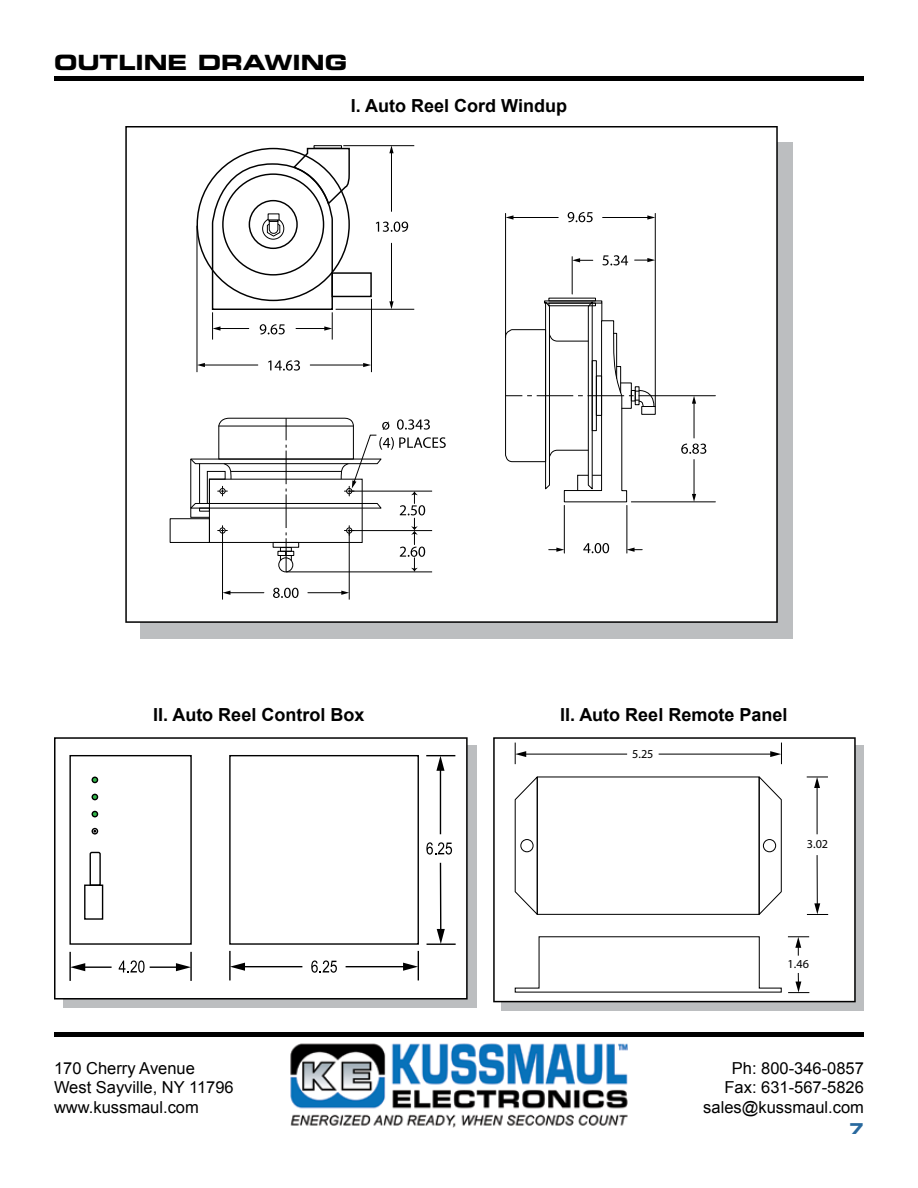
<style>
.page{position:relative;width:918px;height:1188px;background:#fff}
.page>*{position:absolute;margin:0;border:0;box-sizing:border-box;transform-origin:0 0}
.t1{font:21px "Eurostile Bold Extended Two";color:#000}
.t2{font:700 18px "Arial";color:#000}
.t3{font:16.5px/19.8px "Arial";color:#000}
.t4{font:15px "Eurostile Bold Extended Two";color:#29699e}
.t5{font:12.15px "Myriad Pro";color:#000}
</style>
<div class="page">
<div style="left:54px;top:76px;width:810px;height:5px;background:#000"></div>
<img style="left:290px;top:1043px;width:338px;height:85px">
<hr style="left:54px;top:1032px;width:810px;height:4px;background:#000">
<div style="left:140px;top:142px;width:653px;height:496px;background:#bcbec0"></div>
<svg style="left:125px;top:126px;width:653px;height:497px;fill:#fff"></svg>
<div style="left:158px;top:133px;width:588px;height:481px;background:#fff"></div>
<div style="left:314px;top:145px;width:28px;height:4px;border:1px solid #000"></div>
<div style="left:332px;top:272px;width:40px;height:25px;border:1px solid #000"></div>
<div style="left:641px;top:406px;width:15px;height:9px;border:1px solid #000"></div>
<div style="left:549px;top:298px;width:47px;height:3px;border:1px solid #000"></div>
<div style="left:170px;top:518px;width:40px;height:25px;border:1px solid #000"></div>
<hr style="left:505px;top:213px;width:1px;height:125px;background:#000">
<svg style="left:505px;top:301px;width:150px;height:202px"></svg>
<hr style="left:655px;top:213px;width:1px;height:194px;background:#000">
<hr style="left:572px;top:257px;width:1px;height:37px;background:#000">
<hr style="left:564px;top:505px;width:1px;height:48px;background:#000">
<hr style="left:627px;top:505px;width:1px;height:48px;background:#000">
<hr style="left:512px;top:217px;width:46px;height:1px;background:#000">
<svg style="left:506px;top:215px;width:7px;height:5px"></svg>
<hr style="left:603px;top:217px;width:46px;height:1px;background:#000">
<svg style="left:647px;top:215px;width:8px;height:5px"></svg>
<svg style="left:635px;top:258px;width:20px;height:4px"></svg>
<svg style="left:572px;top:258px;width:21px;height:4px"></svg>
<svg style="left:549px;top:548px;width:15px;height:4px"></svg>
<svg style="left:627px;top:548px;width:15px;height:4px"></svg>
<hr style="left:343px;top:145px;width:71px;height:1px;background:#000">
<hr style="left:336px;top:309px;width:78px;height:1px;background:#000">
<hr style="left:197px;top:226px;width:1px;height:146px;background:#000">
<hr style="left:371px;top:299px;width:1px;height:73px;background:#000">
<hr style="left:203px;top:365px;width:55px;height:1px;background:#000">
<svg style="left:197px;top:363px;width:8px;height:4px"></svg>
<hr style="left:391px;top:152px;width:1px;height:59px;background:#000">
<svg style="left:389px;top:145px;width:5px;height:8px"></svg>
<hr style="left:310px;top:365px;width:55px;height:1px;background:#000">
<svg style="left:363px;top:363px;width:8px;height:4px"></svg>
<hr style="left:391px;top:243px;width:1px;height:60px;background:#000">
<svg style="left:389px;top:301px;width:5px;height:8px"></svg>
<hr style="left:694px;top:402px;width:1px;height:36px;background:#000">
<svg style="left:692px;top:396px;width:4px;height:8px"></svg>
<hr style="left:631px;top:501px;width:84px;height:1px;background:#000">
<hr style="left:694px;top:460px;width:1px;height:35px;background:#000">
<svg style="left:692px;top:494px;width:4px;height:8px"></svg>
<hr style="left:655px;top:395px;width:60px;height:1px;background:#000">
<hr style="left:222px;top:531px;width:1px;height:69px;background:#000">
<hr style="left:349px;top:531px;width:1px;height:69px;background:#000">
<hr style="left:286px;top:572px;width:146px;height:1px;background:#000">
<hr style="left:308px;top:592px;width:35px;height:1px;background:#000">
<svg style="left:341px;top:591px;width:8px;height:4px"></svg>
<hr style="left:229px;top:592px;width:35px;height:1px;background:#000">
<svg style="left:223px;top:591px;width:7px;height:4px"></svg>
<svg style="left:602px;top:255px;width:26px;height:10px"></svg>
<svg style="left:568px;top:212px;width:25px;height:10px"></svg>
<svg style="left:681px;top:444px;width:25px;height:10px"></svg>
<svg style="left:583px;top:543px;width:26px;height:10px"></svg>
<svg style="left:376px;top:222px;width:32px;height:10px"></svg>
<svg style="left:268px;top:360px;width:32px;height:11px"></svg>
<svg style="left:211px;top:147px;width:140px;height:193px"></svg>
<svg style="left:273px;top:588px;width:26px;height:10px"></svg>
<svg style="left:190px;top:417px;width:256px;height:155px"></svg>
<div style="left:63px;top:746px;width:414px;height:262px;background:#bcbec0"></div>
<svg style="left:54px;top:737px;width:414px;height:263px"></svg>
<div style="left:57px;top:746px;width:408px;height:244px;background:#fff"></div>
<div style="left:229px;top:755px;width:190px;height:190px;border:1px solid #000"></div>
<div style="left:69px;top:755px;width:123px;height:190px;border:1px solid #000"></div>
<svg style="left:89px;top:851px;width:13px;height:34px"></svg>
<div style="left:84px;top:885px;width:19px;height:35px;border:1px solid #000"></div>
<svg style="left:92px;top:777px;width:6px;height:6px"></svg>
<svg style="left:92px;top:794px;width:6px;height:6px"></svg>
<svg style="left:92px;top:811px;width:6px;height:6px"></svg>
<div style="left:92px;top:828px;width:6px;height:7px;border:1px solid #000;border-radius:50%"></div>
<hr style="left:229px;top:951px;width:2px;height:29px;background:#000">
<svg style="left:311px;top:960px;width:26px;height:13px"></svg>
<hr style="left:242px;top:966px;width:60px;height:1px;background:#000">
<svg style="left:230px;top:963px;width:15px;height:8px"></svg>
<hr style="left:346px;top:966px;width:60px;height:1px;background:#000">
<svg style="left:403px;top:951px;width:16px;height:29px"></svg>
<svg style="left:426px;top:842px;width:26px;height:13px"></svg>
<hr style="left:440px;top:768px;width:1px;height:66px;background:#000">
<svg style="left:426px;top:755px;width:29px;height:16px"></svg>
<hr style="left:440px;top:863px;width:1px;height:69px;background:#000">
<svg style="left:427px;top:929px;width:29px;height:16px"></svg>
<hr style="left:69px;top:952px;width:2px;height:29px;background:#000">
<hr style="left:190px;top:952px;width:2px;height:29px;background:#000">
<hr style="left:83px;top:966px;width:29px;height:2px;background:#000">
<svg style="left:70px;top:963px;width:15px;height:8px"></svg>
<svg style="left:119px;top:960px;width:26px;height:13px"></svg>
<hr style="left:150px;top:966px;width:29px;height:2px;background:#000">
<svg style="left:176px;top:963px;width:15px;height:8px"></svg>
<div style="left:501px;top:746px;width:363px;height:265px;background:#bcbec0"></div>
<div style="left:493px;top:737px;width:363px;height:265px;background:#fff"></div>
<hr style="left:524px;top:754px;width:103px;height:1px;background:#000">
<svg style="left:515px;top:743px;width:11px;height:21px"></svg>
<hr style="left:659px;top:754px;width:113px;height:1px;background:#000">
<svg style="left:770px;top:743px;width:12px;height:21px"></svg>
<hr style="left:817px;top:786px;width:1px;height:48px;background:#000">
<svg style="left:807px;top:776px;width:21px;height:12px"></svg>
<hr style="left:817px;top:855px;width:1px;height:50px;background:#000">
<svg style="left:807px;top:903px;width:21px;height:12px"></svg>
<div style="left:537px;top:776px;width:223px;height:139px;border:1px solid #000"></div>
<svg style="left:514px;top:776px;width:25px;height:141px;background:#e4e4e4"></svg>
<svg style="left:758px;top:776px;width:24px;height:141px;background:#e2e2e2"></svg>
<div style="left:520px;top:839px;width:14px;height:13px;border:1px solid #000;border-radius:50%"></div>
<div style="left:763px;top:839px;width:13px;height:13px;border:1px solid #000;border-radius:50%"></div>
<svg style="left:514px;top:936px;width:268px;height:57px;background:#f4f4f4"></svg>
<svg style="left:788px;top:936px;width:21px;height:20px"></svg>
<svg style="left:788px;top:973px;width:21px;height:20px"></svg>
<p class="t1" style="left:54px;top:48px;width:294px">OUTLINE DRAWING</p>
<p class="t2" style="left:351px;top:94px;width:218px">I. Auto Reel Cord Windup</p>
<p class="t2" style="left:153px;top:703px;width:213px">II. Auto Reel Control Box</p>
<p class="t2" style="left:560px;top:703px;width:229px">II. Auto Reel Remote Panel</p>
<p class="t5" style="left:632px;top:746px;width:23px">5.25</p>
<p class="t5" style="left:807px;top:837px;width:23px">3.02</p>
<p class="t5" style="left:788px;top:956px;width:23px">1.46</p>
<p class="t3" style="left:54px;top:1058px;width:181px">170 Cherry Avenue<br>West Sayville, NY 11796 www.kussmaul.com</p>
<p class="t3" style="left:703px;top:1058px;width:162px;text-align:right">Ph: 800-346-0857<br>Fax: 631-567-5826 sales@kussmaul.com</p>
<p class="t4" style="left:849px;top:1118px;width:16px">7</p>
</div>
